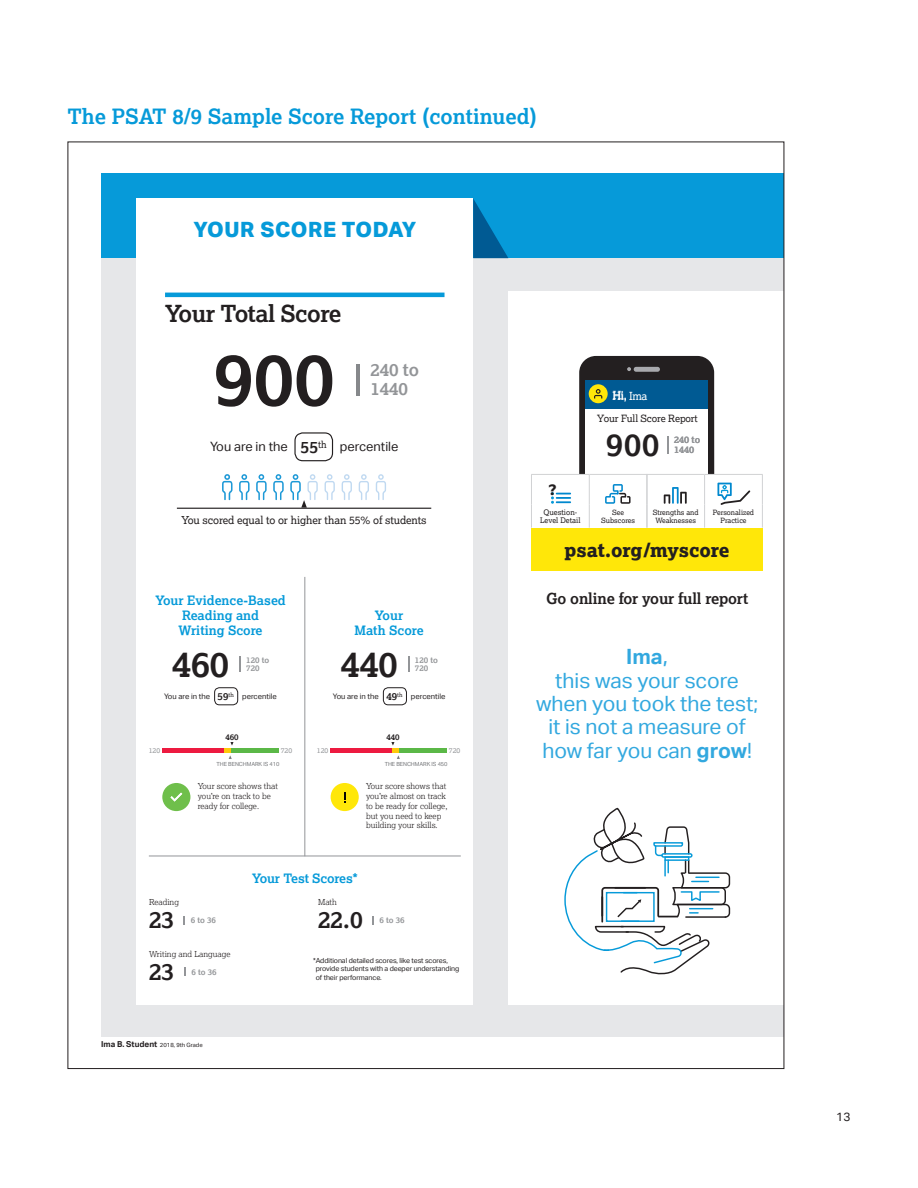
<style>
.page{position:relative;width:918px;height:1188px;background:#fff}
.page>*{position:absolute;margin:0;border:0;box-sizing:border-box;transform-origin:0 0}
.t1{font:700 73.65px "Lexia";color:#231f20}
.t2{font:700 35.4px "Lexia";letter-spacing:-.01em;color:#231f20}
.t3{font:700 31.65px "Lexia";color:#231f20}
.t4{font:700 23.4px "Lexia";letter-spacing:-.02em;color:#231f20}
.t5{font:21px/23.4px "Aktiv Grotesk";color:#32a8df;text-align:center}
.t6{font:700 21px "Lexia";color:#069ad9}
.t7{font:800 21px "Aktiv Grotesk";letter-spacing:.025em;color:#069ad9}
.t8{font:700 21px "Aktiv Grotesk";color:#32a8df}
.t9{font:800 18.75px "Lexia";color:#231f20}
.t10{font:700 17.55px/18.8px "Lexia";letter-spacing:-.01em;color:#939598}
.t11{font:700 16.35px "Lexia";color:#231f20}
.t12{font:700 15.15px "Lexia";letter-spacing:-.01em;color:#231f20}
.t13{font:800 14.25px "Lexia";color:#231f20}
.t14{font:700 12.9px/15.5px "Lexia";color:#069ad9;text-align:center}
.t15{font:12.9px "Aktiv Grotesk";color:#231f20}
.t16{font:12px "Aktiv Grotesk";color:#231f20}
.t17{font:11.1px "Lexia";color:#fff}
.t18{font:10.8px "Lexia";letter-spacing:-.01em;color:#231f20}
.t19{font:10.05px "Lexia";letter-spacing:-.015em;color:#231f20}
.t20{font:700 10.05px "Lexia";color:#231f20}
.t21{font:700 9.3px/10.1px "Lexia";letter-spacing:-.01em;color:#939598}
.t22{font:300 8.25px/9.9px "Lexia";color:#231f20}
.t23{font:700 8.25px/8.2px "Lexia";color:#939598}
.t24{font:700 8.25px "Lexia";color:#231f20}
.t25{font:7.65px "Aktiv Grotesk";color:#231f20}
.t26{font:7.65px/8.2px "Lexia";color:#231f20;text-align:center}
.t27{font:7.2px/7.8px "Lexia";color:#231f20;text-align:center}
.t28{font:7.05px/8.4px "Aktiv Grotesk";letter-spacing:-.01em;color:#231f20}
.t29{font:7.05px "Lexia";color:#939598}
.t30{font:5.85px "Aktiv Grotesk";color:#231f20}
.t31{font:5.55px "Aktiv Grotesk";letter-spacing:-.01em;color:#76787b}
.s1{font-weight:700;font-size:8.25px}
.s2{font-weight:400;font-size:23.4px}
.s3{font-weight:700}
</style>
<div class="page">
<div style="left:101px;top:174px;width:683px;height:863px;background:#e6e7e9"></div>
<div style="left:101px;top:174px;width:683px;height:84px;background:#069ad9"></div>
<div style="left:509px;top:291px;width:275px;height:714px;background:#fff"></div>
<div style="left:136px;top:198px;width:337px;height:807px;background:#fff"></div>
<svg style="left:473px;top:199px;width:35px;height:59px"></svg>
<hr style="left:165px;top:293px;width:280px;height:4px;background:#069ad9">
<hr style="left:356px;top:364px;width:4px;height:31px;background:#86888b">
<div style="left:294px;top:432px;width:39px;height:29px;border:1px solid #231f20;border-radius:8px"></div>
<svg style="left:239px;top:657px;width:2px;height:15px"></svg>
<div style="left:214px;top:687px;width:24px;height:18px;border:1px solid #231f20;border-radius:5px"></div>
<hr style="left:305px;top:577px;width:1px;height:279px;background:#939598">
<hr style="left:149px;top:856px;width:312px;height:1px;background:#939598">
<div style="left:383px;top:687px;width:24px;height:18px;border:1px solid #231f20;border-radius:5px"></div>
<svg style="left:408px;top:657px;width:2px;height:15px"></svg>
<div style="left:531px;top:528px;width:232px;height:43px;background:#ffe709"></div>
<svg style="left:579px;top:356px;width:135px;height:118px"></svg>
<div style="left:331px;top:783px;width:28px;height:28px;background:#ffe709;border-radius:50%"></div>
<svg style="left:344px;top:792px;width:2px;height:11px"></svg>
<svg style="left:564px;top:807px;width:167px;height:168px"></svg>
<hr style="left:177px;top:508px;width:254px;height:1px;background:#231f20">
<svg style="left:359px;top:474px;width:10px;height:26px"></svg>
<svg style="left:376px;top:474px;width:10px;height:26px"></svg>
<svg style="left:325px;top:474px;width:10px;height:26px"></svg>
<svg style="left:342px;top:474px;width:10px;height:26px"></svg>
<svg style="left:290px;top:474px;width:28px;height:34px"></svg>
<svg style="left:273px;top:474px;width:11px;height:26px"></svg>
<svg style="left:256px;top:474px;width:11px;height:26px"></svg>
<svg style="left:239px;top:474px;width:10px;height:26px"></svg>
<svg style="left:222px;top:474px;width:10px;height:26px"></svg>
<hr style="left:162px;top:748px;width:117px;height:4px;background:#ed1a40">
<hr style="left:230px;top:748px;width:49px;height:4px;background:#5bb847">
<svg style="left:224px;top:742px;width:10px;height:17px"></svg>
<hr style="left:331px;top:748px;width:116px;height:4px;background:#ed1a40">
<hr style="left:398px;top:748px;width:49px;height:4px;background:#5bb847">
<svg style="left:391px;top:742px;width:9px;height:17px"></svg>
<svg style="left:162px;top:783px;width:28px;height:28px"></svg>
<svg style="left:183px;top:916px;width:2px;height:9px"></svg>
<svg style="left:184px;top:967px;width:2px;height:9px"></svg>
<svg style="left:372px;top:916px;width:2px;height:9px"></svg>
<hr style="left:531px;top:474px;width:58px;height:1px;background:#d1d2d4">
<hr style="left:589px;top:474px;width:59px;height:1px;background:#d1d2d4">
<svg style="left:551px;top:492px;width:20px;height:12px"></svg>
<svg style="left:605px;top:484px;width:26px;height:20px"></svg>
<hr style="left:646px;top:474px;width:59px;height:1px;background:#d1d2d4">
<hr style="left:705px;top:474px;width:58px;height:1px;background:#d1d2d4">
<svg style="left:664px;top:487px;width:23px;height:17px"></svg>
<svg style="left:717px;top:483px;width:33px;height:22px"></svg>
<svg style="left:762px;top:505px;width:1px;height:23px"></svg>
<hr style="left:762px;top:475px;width:1px;height:30px;background:#d1d2d4">
<svg style="left:531px;top:505px;width:1px;height:23px"></svg>
<hr style="left:531px;top:475px;width:1px;height:30px;background:#d1d2d4">
<svg style="left:589px;top:505px;width:1px;height:23px"></svg>
<hr style="left:589px;top:475px;width:1px;height:30px;background:#d1d2d4">
<svg style="left:646px;top:505px;width:2px;height:23px"></svg>
<hr style="left:647px;top:475px;width:1px;height:30px;background:#d1d2d4">
<hr style="left:646px;top:475px;width:1px;height:30px;background:#d1d2d4">
<svg style="left:704px;top:505px;width:1px;height:23px"></svg>
<hr style="left:704px;top:475px;width:1px;height:30px;background:#d1d2d4">
<h3 class="t6" style="left:68px;top:103px;width:471px">The PSAT 8/9 Sample Score Report (continued)</h3>
<p class="t7" style="left:194px;top:216px;width:224px">YOUR SCORE TODAY</p>
<p class="t4" style="left:165px;top:298px;width:178px">Your Total Score</p>
<p class="t1" style="left:214px;top:332px;width:122px">900</p>
<p class="t11" style="left:301px;top:437px;width:28px">55<sup>th</sup></p>
<p class="t10" style="left:370px;top:360px;width:50px">240 to<br>1440</p>
<p class="t15" style="left:210px;top:439px;width:79px">You are in the</p>
<p class="t15" style="left:340px;top:439px;width:60px">percentile</p>
<p class="t18" style="left:181px;top:513px;width:247px">You scored equal to or higher than 55% of students</p>
<p class="t14" style="left:155px;top:592px;width:132px">Your Evidence-Based<br>Reading and<br>Writing Score</p>
<p class="t14" style="left:354px;top:607px;width:71px">Your<br>Math Score</p>
<p class="t2" style="left:172px;top:642px;width:58px">460</p>
<p class="t20" style="left:218px;top:690px;width:18px">59<sup>th</sup></p>
<p class="t20" style="left:386px;top:690px;width:18px">49<sup>th</sup></p>
<p class="t2" style="left:341px;top:642px;width:58px">440</p>
<p class="t23" style="left:246px;top:656px;width:25px">120 to<br>720</p>
<p class="t23" style="left:415px;top:656px;width:25px">120 to<br>720</p>
<p class="t25" style="left:164px;top:692px;width:47px">You are in the</p>
<p class="t25" style="left:242px;top:692px;width:36px">percentile</p>
<p class="t25" style="left:333px;top:692px;width:47px">You are in the</p>
<p class="t25" style="left:411px;top:692px;width:36px">percentile</p>
<p class="t24" style="left:225px;top:732px;width:15px">460</p>
<p class="t31" style="left:217px;top:761px;width:64px">THE BENCHMARK IS 410</p>
<p class="t29" style="left:149px;top:746px;width:13px">120</p>
<p class="t29" style="left:281px;top:746px;width:13px">720</p>
<p class="t24" style="left:386px;top:732px;width:15px">440</p>
<p class="t31" style="left:385px;top:761px;width:64px">THE BENCHMARK IS 450</p>
<p class="t29" style="left:317px;top:746px;width:13px">120</p>
<p class="t29" style="left:449px;top:746px;width:13px">720</p>
<p class="t22" style="left:198px;top:781px;width:82px">Your score shows that you’re on track to be ready for college.</p>
<p class="t22" style="left:366px;top:781px;width:83px">Your score shows that you’re almost on track to be ready for college, but you need to keep building your skills.</p>
<p class="t22" style="left:149px;top:897px;width:32px">Reading</p>
<p class="t4" style="left:149px;top:905px;width:27px">23</p>
<p class="t23" style="left:191px;top:915px;width:6px">8</p>
<p class="t23" style="left:212px;top:915px;width:6px">8</p>
<p class="t23" style="left:191px;top:915px;width:27px">6 to 36</p>
<p class="t22" style="left:149px;top:949px;width:83px">Writing and Language</p>
<p class="t4" style="left:149px;top:957px;width:27px">23</p>
<p class="t23" style="left:191px;top:967px;width:27px">6 to 36</p>
<p class="t14" style="left:252px;top:870px;width:107px">Your Test Scores*</p>
<p class="t22" style="left:318px;top:897px;width:20px">Math</p>
<p class="t4" style="left:318px;top:905px;width:46px">22.0</p>
<p class="t23" style="left:379px;top:915px;width:27px">6 to 36</p>
<p class="t28" style="left:316px;top:956px;width:145px;text-indent:-2px">*Additional detailed scores, like test scores, provide students with a deeper understanding of their performance.</p>
<p class="t30" style="left:101px;top:1042px;width:103px"><span class="s1">Ima B. Student</span> 2018, 9th Grade</p>
<p class="t17" style="left:613px;top:389px;width:36px">Hi, Ima</p>
<p class="t19" style="left:597px;top:412px;width:102px">Your Full Score Report</p>
<h3 class="t13" style="left:548px;top:481px;width:10px">?</h3>
<p class="t3" style="left:606px;top:425px;width:54px">900</p>
<p class="t21" style="left:674px;top:434px;width:27px">240 to<br>1440</p>
<p class="t26" style="left:540px;top:508px;width:42px">Question-<br>Level Detail</p>
<p class="t27" style="left:601px;top:508px;width:35px">See<br>Subscores</p>
<p class="t27" style="left:653px;top:508px;width:47px">Strengths and<br>Weaknesses</p>
<p class="t27" style="left:713px;top:508px;width:43px">Personalized<br>Practice</p>
<p class="t9" style="left:564px;top:538px;width:167px">psat.org/myscore</p>
<p class="t12" style="left:546px;top:589px;width:204px">Go online for your full report</p>
<p class="t8" style="left:626px;top:645px;width:43px">Ima<span class="s2">,</span></p>
<p class="t5" style="left:536px;top:669px;width:223px">this was your score when you took the test; it is not a measure of how far you can <span class="s3">grow</span>!</p>
<h3 class="t16" style="left:836px;top:1110px;width:16px">13</h3>
</div>
